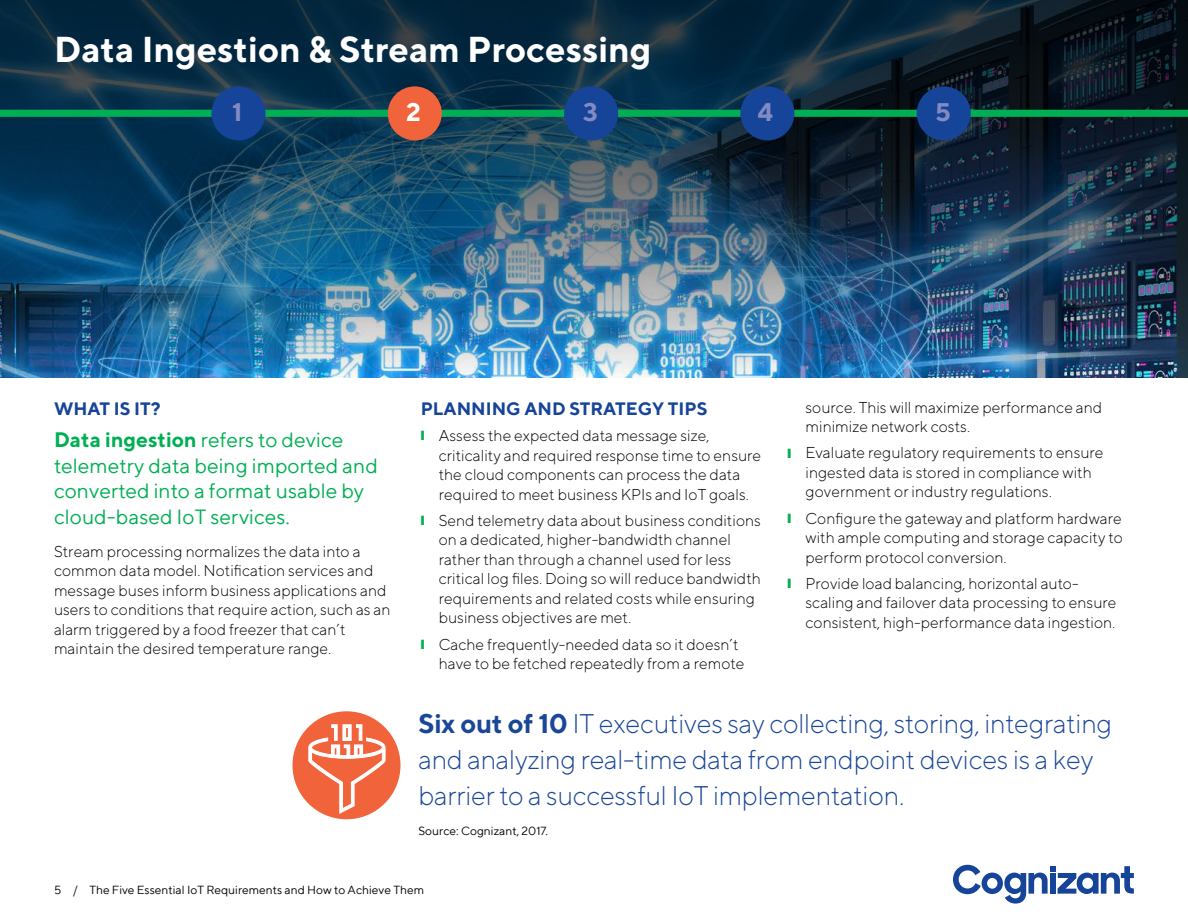
<style>
.page{position:relative;width:1188px;height:918px;background:#fff}
.page>*{position:absolute;margin:0;border:0;box-sizing:border-box;transform-origin:0 0}
.EB_Heading_1_-_17_19{font:700 36px "TT Norms";color:#fff}
.EB_Callout_Stat_18_2{font:300 27px/36px "TT Norms";letter-spacing:-.01em;color:#1a4796}
.EB_Heading_1_-_17_19-2{font:700 25.5px "TT Norms";color:#838ac1}
.EB_Heading_1_-_17_19-3{font:700 25.5px "TT Norms";color:#fff}
.EB_Intro_-_First_par{font:21px/25.5px "TT Norms";color:#00af54}
.EB_Intro_-_First_par-2{font:700 18px "TT Norms";color:#164499}
.EB_Heading_1_-_17_19-4{font:700 18px "TT Norms";color:#164499}
.EB_Body_10_5_13{font:300 15.75px/19.5px "TT Norms";color:#000}
.EB_Body_bullet_list{font:300 15.75px/19.5px "TT Norms";color:#000}
.EB_Folio_8_10{font:12px "TT Norms";color:#000}
.Figure___8_11{font:12px "TT Norms";color:#000}
.s1{font-weight:700}
.s2{color:#00af54}
</style>
<div class="page">
<img style="left:0;top:0;width:1188px;height:378px">
<svg style="left:953px;top:865px;width:181px;height:39px"></svg>
<div style="left:292px;top:711px;width:108px;height:108px;background:#f1633a;border-radius:50%"></div>
<svg style="left:308px;top:724px;width:78px;height:90px"></svg>
<div style="left:419px;top:110px;width:769px;height:7px;background:#00af54"></div>
<div style="left:0;top:110px;width:419px;height:7px;background:#00af54"></div>
<div style="left:211px;top:86px;width:54px;height:54px;background:#164499;border-radius:50%"></div>
<div style="left:388px;top:86px;width:54px;height:54px;background:#f1633a;border-radius:50%"></div>
<div style="left:564px;top:86px;width:54px;height:54px;background:#164499;border-radius:50%"></div>
<div style="left:740px;top:86px;width:54px;height:54px;background:#164499;border-radius:50%"></div>
<div style="left:917px;top:86px;width:54px;height:54px;background:#164499;border-radius:50%"></div>
<p class="EB_Heading_1_-_17_19" style="left:54px;top:26px;width:599px">Data Ingestion &amp; Stream Processing</p>
<p class="EB_Heading_1_-_17_19-2" style="left:232px;top:96px;width:12px">1</p>
<p class="EB_Heading_1_-_17_19-3" style="left:406px;top:96px;width:16px">2</p>
<p class="EB_Heading_1_-_17_19-2" style="left:583px;top:96px;width:16px">3</p>
<p class="EB_Heading_1_-_17_19-2" style="left:757px;top:96px;width:17px">4</p>
<p class="EB_Heading_1_-_17_19-2" style="left:935px;top:96px;width:17px">5</p>
<p class="EB_Heading_1_-_17_19-4" style="left:54px;top:397px;width:108px">WHAT IS IT?</p>
<p class="EB_Intro_-_First_par" style="left:54px;top:426px;width:326px"><span class="s1">Data ingestion</span> refers to device telemetry data being imported and converted into a format usable by cloud-based IoT services.</p>
<p class="EB_Body_10_5_13" style="left:54px;top:541px;width:338px">Stream processing normalizes the data into a common data model. Notification services and message buses inform business applications and users to conditions that require action, such as an alarm triggered by a food freezer that can’t maintain the desired temperature range.</p>
<p class="EB_Intro_-_First_par-2" style="left:421px;top:397px;width:288px">PLANNING AND STRATEGY TIPS</p>
<p class="EB_Body_10_5_13" style="left:439px;top:425px;width:324px;text-indent:-18px"><span class="s2">❙</span> Assess the expected data message size, criticality and required response time to ensure the cloud components can process the data required to meet business KPIs and IoT goals.</p>
<p class="EB_Body_10_5_13" style="left:439px;top:510px;width:324px;text-indent:-18px"><span class="s2">❙</span> Send telemetry data about business conditions on a dedicated, higher-bandwidth channel rather than through a channel used for less critical log files. Doing so will reduce bandwidth requirements and related costs while ensuring business objectives are met.</p>
<p class="EB_Body_10_5_13" style="left:439px;top:634px;width:307px;text-indent:-18px"><span class="s2">❙</span> Cache frequently-needed data so it doesn’t have to be fetched repeatedly from a remote</p>
<p class="EB_Body_bullet_list" style="left:806px;top:397px;width:298px">source. This will maximize performance and minimize network costs.</p>
<p class="EB_Body_10_5_13" style="left:806px;top:443px;width:300px;text-indent:-18px"><span class="s2">❙</span> Evaluate regulatory requirements to ensure ingested data is stored in compliance with government or industry regulations.</p>
<p class="EB_Body_10_5_13" style="left:806px;top:508px;width:319px;text-align:justify;text-indent:-18px"><span class="s2">❙</span> Configure the gateway and platform hardware with ample computing and storage capacity to perform protocol conversion.</p>
<p class="EB_Body_10_5_13" style="left:806px;top:573px;width:313px;text-indent:-18px"><span class="s2">❙</span> Provide load balancing, horizontal auto&shy;scaling and failover data processing to ensure consistent, high-performance data ingestion.</p>
<p class="EB_Callout_Stat_18_2" style="left:418px;top:705px;width:695px"><span class="s1">Six out of 10</span> IT executives say collecting, storing, integrating and analyzing real-time data from endpoint devices is a key barrier to a successful IoT implementation.</p>
<p class="Figure___8_11" style="left:418px;top:824px;width:131px">Source: Cognizant, 2017.</p>
<p class="EB_Folio_8_10" style="left:54px;top:882px;width:372px">5 / The Five Essential IoT Requirements and How to Achieve Them</p>
</div>
